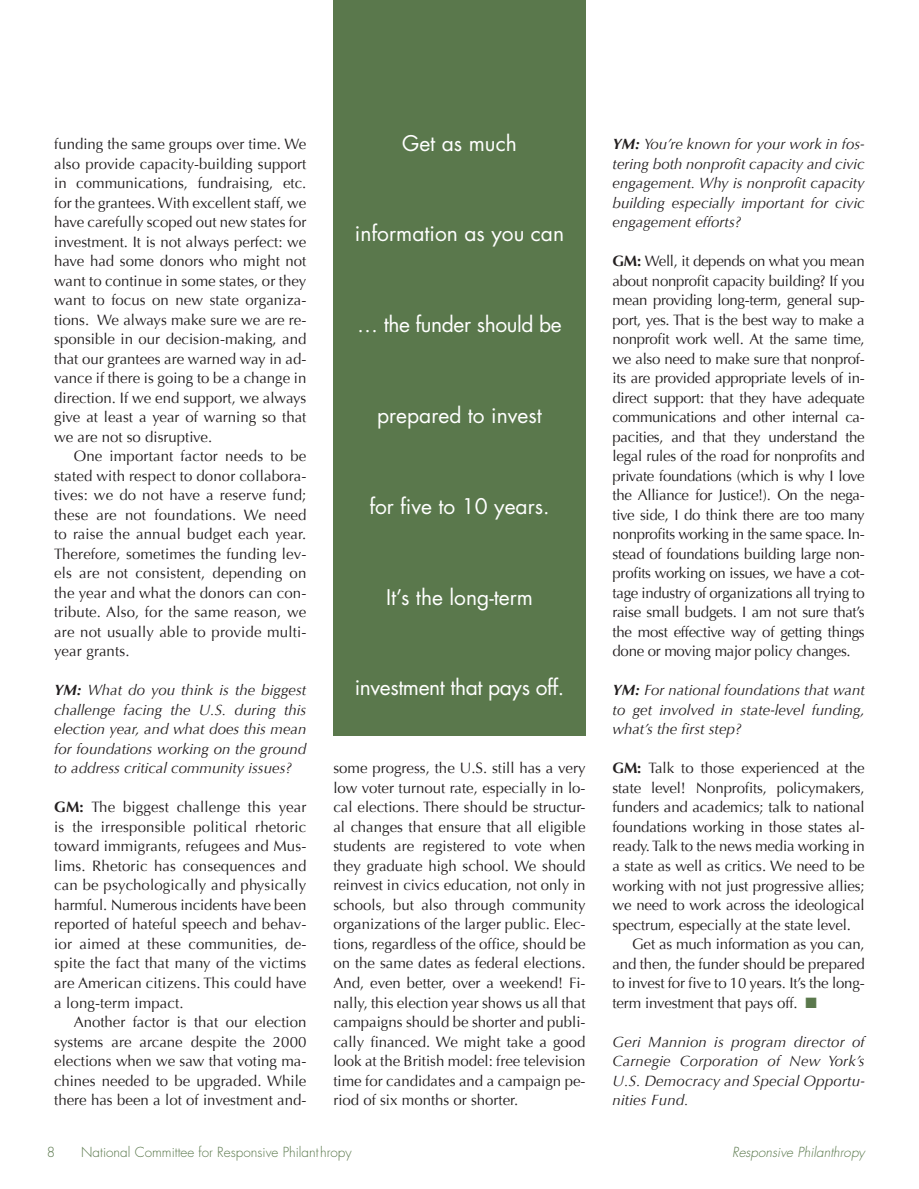
<style>
.page{position:relative;width:919px;height:1189px;background:#fff}
.page>*{position:absolute;margin:0;border:0;box-sizing:border-box;transform-origin:0 0}
.t1{font:21px "Futura";color:#fff}
.t2{font:21px "Futura";letter-spacing:-.02em;color:#fff}
.t3{font:15px/19.5px "Optima";letter-spacing:-.01em;color:#231f20;text-align:justify}
.t4{font:italic 15px/19.5px "Optima";color:#231f20;text-align:justify}
.t5{font:300 13.5px "Futura";color:#5a784c}
.t6{font:italic 300 13.5px "Futura";color:#5a784c}
.s1{font-weight:700}
.s2{color:#5a784c}
</style>
<div class="page">
<div style="left:333px;top:0;width:252px;height:735px;background:#5a784c"></div>
<p class="t3" style="left:54px;top:134px;width:254px">funding the same groups over time. We also provide capacity-building support in communications, fundraising, etc. for the grantees. With excellent staff, we have carefully scoped out new states for investment. It is not always perfect: we have had some donors who might not want to continue in some states, or they want to focus on new state organiza&shy;tions. We always make sure we are re&shy;sponsible in our decision-making, and that our grantees are warned way in ad&shy;vance if there is going to be a change in direction. If we end support, we always give at least a year of warning so that we are not so disruptive.</p>
<p class="t3" style="left:54px;top:446px;width:254px;text-indent:20px">One important factor needs to be stated with respect to donor collabora&shy;tives: we do not have a reserve fund; these are not foundations. We need to raise the annual budget each year.<br>Therefore, sometimes the funding lev&shy;els are not consistent, depending on the year and what the donors can con&shy;tribute. Also, for the same reason, we are not usually able to provide multi&shy;year grants.</p>
<p class="t4" style="left:54px;top:680px;width:254px"><span class="s1">YM:</span> What do you think is the biggest challenge facing the U.S. during this election year, and what does this mean for foundations working on the ground to address critical community issues?</p>
<p class="t3" style="left:54px;top:797px;width:254px"><span class="s1">GM:</span> The biggest challenge this year is the irresponsible political rhetoric toward immigrants, refugees and Mus&shy;lims. Rhetoric has consequences and can be psychologically and physically harmful. Numerous incidents have been reported of hateful speech and behav&shy;ior aimed at these communities, de&shy;spite the fact that many of the victims are American citizens. This could have a long-term impact.</p>
<p class="t3" style="left:54px;top:1012px;width:254px;text-indent:20px">Another factor is that our election systems are arcane despite the 2000 elections when we saw that voting ma&shy;chines needed to be upgraded. While there has been a lot of investment and-</p>
<h1 class="t1" style="left:402px;top:129px;width:116px">Get as much</h1>
<h1 class="t1" style="left:355px;top:220px;width:211px">information as you can</h1>
<h1 class="t2" style="left:357px;top:311px;width:206px">… the funder should be</h1>
<h1 class="t1" style="left:377px;top:402px;width:166px">prepared to invest</h1>
<h1 class="t1" style="left:369px;top:492px;width:182px">for five to 10 years.</h1>
<h1 class="t1" style="left:386px;top:583px;width:148px">It’s the long-term</h1>
<h1 class="t2" style="left:355px;top:674px;width:211px">investment that pays off.</h1>
<p class="t3" style="left:333px;top:758px;width:254px">some progress, the U.S. still has a very low voter turnout rate, especially in lo&shy;cal elections. There should be structur&shy;al changes that ensure that all eligible students are registered to vote when they graduate high school. We should reinvest in civics education, not only in schools, but also through community organizations of the larger public. Elec&shy;tions, regardless of the office, should be on the same dates as federal elections.<br>And, even better, over a weekend! Fi&shy;nally, this election year shows us all that campaigns should be shorter and publi&shy;cally financed. We might take a good look at the British model: free television time for candidates and a campaign pe&shy;riod of six months or shorter.</p>
<p class="t4" style="left:612px;top:134px;width:254px"><span class="s1">YM:</span> You’re known for your work in fos&shy;tering both nonprofit capacity and civic engagement. Why is nonprofit capacity building especially important for civic engagement efforts?</p>
<p class="t3" style="left:612px;top:251px;width:254px"><span class="s1">GM:</span> Well, it depends on what you mean about nonprofit capacity building? If you mean providing long-term, general sup&shy;port, yes. That is the best way to make a nonprofit work well. At the same time, we also need to make sure that nonprof&shy;its are provided appropriate levels of in&shy;direct support: that they have adequate communications and other internal ca&shy;pacities, and that they understand the legal rules of the road for nonprofits and private foundations (which is why I love the Alliance for Justice!). On the nega&shy;tive side, I do think there are too many nonprofits working in the same space. In&shy;stead of foundations building large non&shy;profits working on issues, we have a cot&shy;tage industry of organizations all trying to raise small budgets. I am not sure that’s the most effective way of getting things done or moving major policy changes.</p>
<p class="t4" style="left:612px;top:680px;width:254px"><span class="s1">YM:</span> For national foundations that want to get involved in state-level funding, what’s the first step?</p>
<p class="t3" style="left:612px;top:758px;width:253px"><span class="s1">GM:</span> Talk to those experienced at the</p>
<p class="t3" style="left:612px;top:778px;width:253px">state level! Nonprofits, policymakers,</p>
<p class="t3" style="left:612px;top:797px;width:254px">funders and academics; talk to national</p>
<p class="t3" style="left:612px;top:817px;width:254px">foundations working in those states al-</p>
<p class="t3" style="left:612px;top:836px;width:253px">ready. Talk to the news media working in</p>
<p class="t3" style="left:612px;top:856px;width:253px">a state as well as critics. We need to be</p>
<p class="t3" style="left:612px;top:875px;width:253px">working with not just progressive allies;</p>
<p class="t3" style="left:612px;top:895px;width:253px">we need to work across the ideological</p>
<p class="t3" style="left:612px;top:914px;width:240px">spectrum, especially at the state level.</p>
<p class="t3" style="left:632px;top:934px;width:234px">Get as much information as you can,</p>
<p class="t3" style="left:612px;top:953px;width:253px">and then, the funder should be prepared</p>
<p class="t3" style="left:612px;top:973px;width:253px">to invest for five to 10 years. It’s the long-</p>
<p class="t3" style="left:612px;top:992px;width:206px">term investment that pays off. <span class="s2">■</span></p>
<p class="t4" style="left:612px;top:1031px;width:254px">Geri Mannion is program director of Carnegie Corporation of New York’s U.S. Democracy and Special Opportu&shy;nities Fund.</p>
<p class="t5" style="left:47px;top:1143px;width:10px">8</p>
<p class="t5" style="left:81px;top:1143px;width:272px">National Committee for Responsive Philanthropy</p>
<p class="t6" style="left:732px;top:1143px;width:134px">Responsive Philanthropy</p>
</div>
